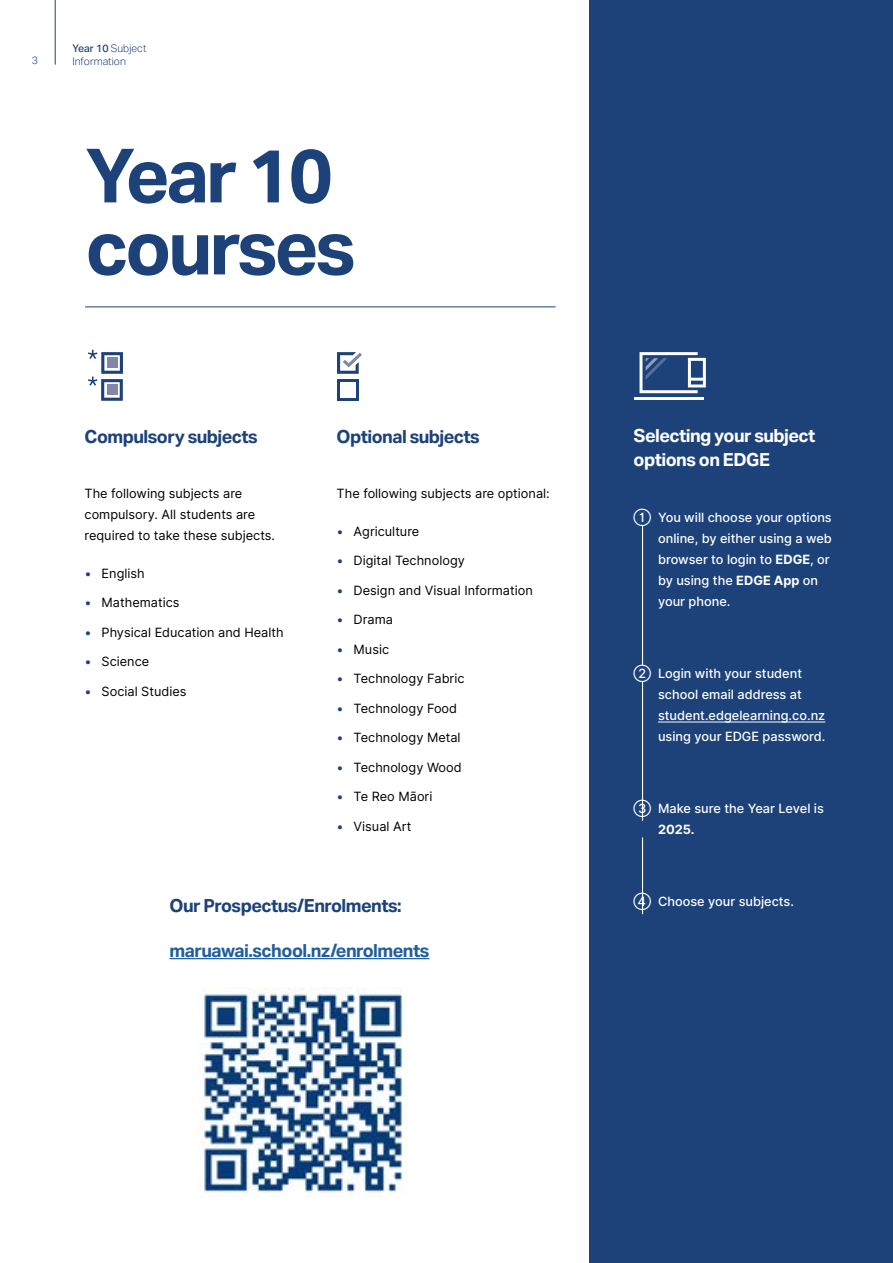
<style>
.page{position:relative;width:893px;height:1263px;background:#fff}
.page>*{position:absolute;margin:0;border:0;box-sizing:border-box;transform-origin:0 0}
.t1{font:700 75px/72px "Aktiv Grotesk";letter-spacing:-.04em;color:#1c4279}
.t2{font:700 18px "Aktiv Grotesk";letter-spacing:-.03em;color:#1c4279}
.t3{font:700 18px/24px "Aktiv Grotesk";letter-spacing:-.03em;color:#fff}
.t4{font:700 18px "Aktiv Grotesk";letter-spacing:-.03em;color:#215e9e}
.t5{font:12.75px/21px "Inter";color:#000}
.t6{font:500 12.75px/21px "Inter";color:#fff}
.t7{font:700 12.75px "Inter";color:#fff}
.t8{font:300 10.5px "Aktiv Grotesk";color:#1c4279}
.s1{font-weight:500}
.s2{color:#1c4279}
.s3{font-weight:700}
</style>
<div class="page">
<div style="left:590px;top:0;width:303px;height:1263px;background:#1c4279"></div>
<hr style="left:658px;top:721px;width:167px;height:1px;background:#fff">
<hr style="left:642px;top:525px;width:1px;height:140px;background:#fff">
<hr style="left:642px;top:681px;width:1px;height:140px;background:#fff">
<hr style="left:642px;top:837px;width:1px;height:77px;background:#fff">
<hr style="left:85px;top:306px;width:471px;height:1px;background:#1c4279">
<hr style="left:634px;top:397px;width:70px;height:3px;background:#fff">
<svg style="left:639px;top:352px;width:67px;height:41px"></svg>
<svg style="left:337px;top:352px;width:25px;height:22px"></svg>
<div style="left:337px;top:379px;width:22px;height:22px;background:#1c4279"></div>
<div style="left:340px;top:382px;width:15px;height:16px;background:#fff"></div>
<svg style="left:88px;top:350px;width:35px;height:51px"></svg>
<div style="left:107px;top:358px;width:11px;height:10px;background:#8286ab"></div>
<div style="left:107px;top:385px;width:11px;height:10px;background:#8286ab"></div>
<img style="left:199px;top:987px;width:208px;height:209px">
<hr style="left:170px;top:958px;width:259px;height:1px;background:#215e9e">
<hr style="left:55px;top:0;width:1px;height:65px;background:#1c4279">
<p class="t8" style="left:72px;top:42px;width:76px"><span class="s1">Year 10</span> Subject</p>
<p class="t8" style="left:32px;top:54px;width:8px">3</p>
<p class="t8" style="left:72px;top:55px;width:55px">Information</p>
<h1 class="t1" style="left:85px;top:140px;width:272px">Year 10 courses</h1>
<h2 class="t2" style="left:85px;top:426px;width:175px">Compulsory subjects</h2>
<p class="t5" style="left:85px;top:482px;width:190px">The following subjects are compulsory. All students are required to take these subjects.</p>
<p class="t5" style="left:85px;top:562px;width:62px"><span class="s2">•</span> English</p>
<p class="t5" style="left:85px;top:592px;width:96px"><span class="s2">•</span> Mathematics</p>
<p class="t5" style="left:85px;top:621px;width:201px"><span class="s2">•</span> Physical Education and Health</p>
<p class="t5" style="left:85px;top:651px;width:66px"><span class="s2">•</span> Science</p>
<p class="t5" style="left:85px;top:680px;width:103px"><span class="s2">•</span> Social Studies</p>
<h2 class="t2" style="left:337px;top:426px;width:145px">Optional subjects</h2>
<p class="t5" style="left:337px;top:482px;width:215px">The following subjects are optional:</p>
<p class="t5" style="left:337px;top:520px;width:84px"><span class="s2">•</span> Agriculture</p>
<p class="t5" style="left:337px;top:550px;width:130px"><span class="s2">•</span> Digital Technology</p>
<p class="t5" style="left:337px;top:579px;width:198px"><span class="s2">•</span> Design and Visual Information</p>
<p class="t5" style="left:337px;top:609px;width:58px"><span class="s2">•</span> Drama</p>
<p class="t5" style="left:337px;top:638px;width:54px"><span class="s2">•</span> Music</p>
<p class="t5" style="left:337px;top:668px;width:129px"><span class="s2">•</span> Technology Fabric</p>
<p class="t5" style="left:337px;top:697px;width:122px"><span class="s2">•</span> Technology Food</p>
<p class="t5" style="left:337px;top:727px;width:126px"><span class="s2">•</span> Technology Metal</p>
<p class="t5" style="left:337px;top:756px;width:126px"><span class="s2">•</span> Technology Wood</p>
<p class="t5" style="left:337px;top:786px;width:97px"><span class="s2">•</span> Te Reo Māori</p>
<p class="t5" style="left:337px;top:815px;width:76px"><span class="s2">•</span> Visual Art</p>
<h2 class="t2" style="left:170px;top:895px;width:234px">Our Prospectus/Enrolments:</h2>
<h2 class="t4" style="left:170px;top:940px;width:261px">maruawai.school.nz/enrolments</h2>
<h2 class="t3" style="left:634px;top:423px;width:183px">Selecting your subject options on EDGE</h2>
<p class="t6" style="left:658px;top:506px;width:175px;text-indent:-24px">➀ You will choose your options online, by either using a web browser to login to <span class="s3">EDGE</span>, or by using the <span class="s3">EDGE App</span> on your phone.</p>
<p class="t6" style="left:658px;top:662px;width:169px;text-indent:-24px">➁ Login with your student school email address at student.edgelearning.co.nz using your EDGE password.</p>
<p class="t6" style="left:634px;top:797px;width:192px">➂ Make sure the Year Level is</p>
<p class="t7" style="left:658px;top:820px;width:36px">2025.</p>
<p class="t6" style="left:634px;top:890px;width:162px">➃ Choose your subjects.</p>
</div>
